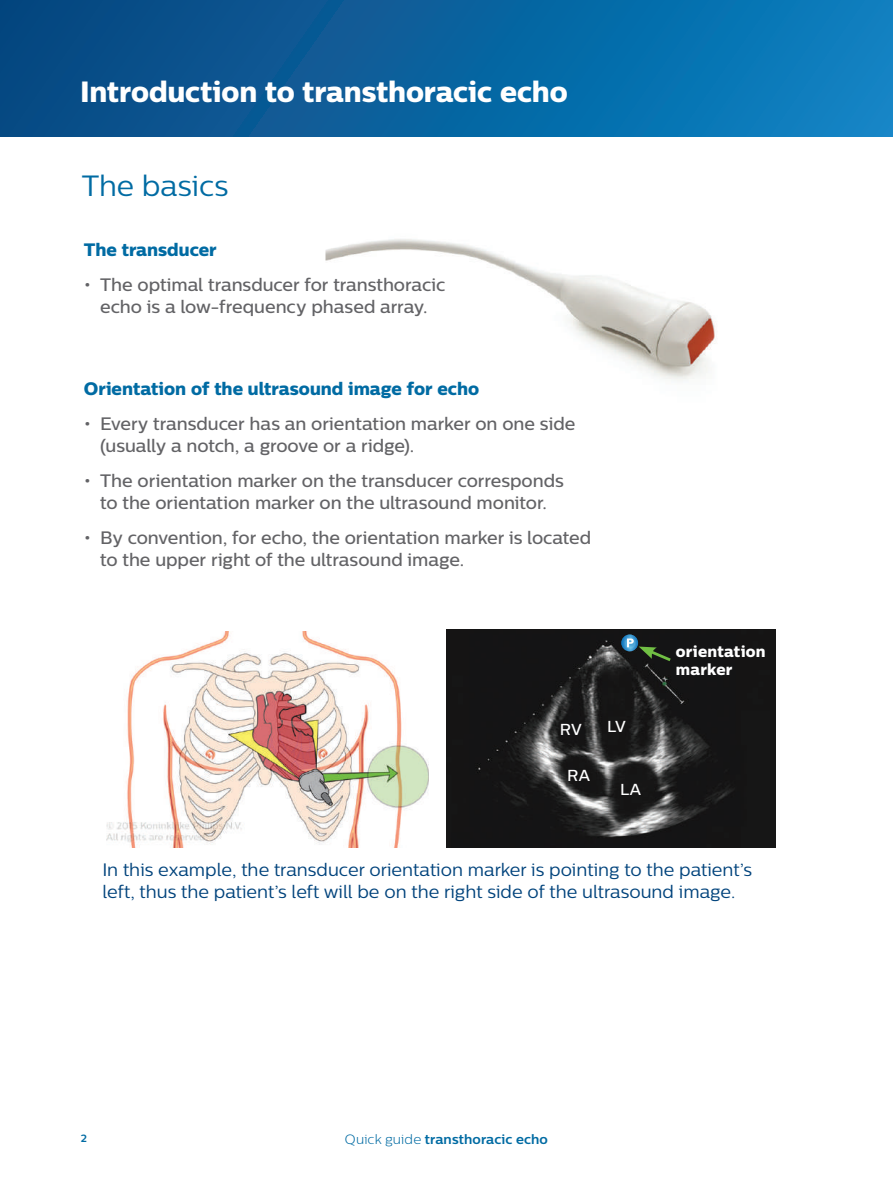
<style>
.page{position:relative;width:893px;height:1188px;background:#fff}
.page>*{position:absolute;margin:0;border:0;box-sizing:border-box;transform-origin:0 0}
.t1{font:29.25px "Centrale Sans X Bold";letter-spacing:-.005em;color:#fff}
.t2{font:29.25px "Centrale Sans";color:#006ba3}
.t3{font:500 18px/21.8px "Centrale Sans";letter-spacing:-.005em;color:#636366}
.t4{font:18px/22.5px "Centrale Sans";color:#01437c}
.t5{font:18px "Centrale Sans X Bold";color:#006ba3}
.t6{font:15.9px/17.9px "Centrale Sans X Bold";letter-spacing:.01em;color:#fff}
.t7{font:500 15.9px "Centrale Sans";letter-spacing:.02em;color:#fff}
.t8{font:700 13.5px "Centrale Sans";letter-spacing:.01em;color:#006ba3}
.t9{font:700 10.5px "Centrale Sans";color:#006ba3}
.s1{font-weight:300}
</style>
<div class="page">
<img style="left:325px;top:239px;width:391px;height:142px">
<div style="left:0;top:0;width:893px;height:136px;background:linear-gradient(to right,#09467f,#0b82c2)"></div>
<img style="left:107px;top:631px;width:322px;height:216px">
<img style="left:446px;top:630px;width:330px;height:218px">
<svg style="left:621px;top:635px;width:17px;height:16px"></svg>
<svg style="left:627px;top:639px;width:47px;height:25px"></svg>
<h1 class="t1" style="left:80px;top:73px;width:489px">Introduction to transthoracic echo</h1>
<h1 class="t2" style="left:82px;top:169px;width:148px">The basics</h1>
<p class="t5" style="left:84px;top:238px;width:135px">The transducer</p>
<p class="t3" style="left:84px;top:274px;width:363px;text-align:center">• The optimal transducer for transthoracic echo is a low-frequency phased array.</p>
<p class="t5" style="left:84px;top:377px;width:397px">Orientation of the ultrasound image for echo</p>
<p class="t3" style="left:100px;top:412px;width:477px;text-indent:-17px">• Every transducer has an orientation marker on one side (usually a notch, a groove or a ridge).</p>
<p class="t3" style="left:84px;top:469px;width:482px;text-align:center">• The orientation marker on the transducer corresponds to the orientation marker on the ultrasound monitor.</p>
<p class="t3" style="left:100px;top:526px;width:493px;text-indent:-17px">• By convention, for echo, the orientation marker is located to the upper right of the ultrasound image.</p>
<p class="t7" style="left:560px;top:720px;width:23px">RV</p>
<p class="t7" style="left:607px;top:717px;width:20px">LV</p>
<p class="t7" style="left:567px;top:766px;width:24px">RA</p>
<p class="t7" style="left:620px;top:780px;width:23px">LA</p>
<p class="t6" style="left:676px;top:643px;width:91px">orientation marker</p>
<p class="t4" style="left:102px;top:858px;width:651px">In this example, the transducer orientation marker is pointing to the patient’s left, thus the patient’s left will be on the right side of the ultrasound image.</p>
<p class="t9" style="left:81px;top:1132px;width:8px">2</p>
<p class="t8" style="left:345px;top:1131px;width:205px"><span class="s1">Quick guide</span> transthoracic echo</p>
</div>
